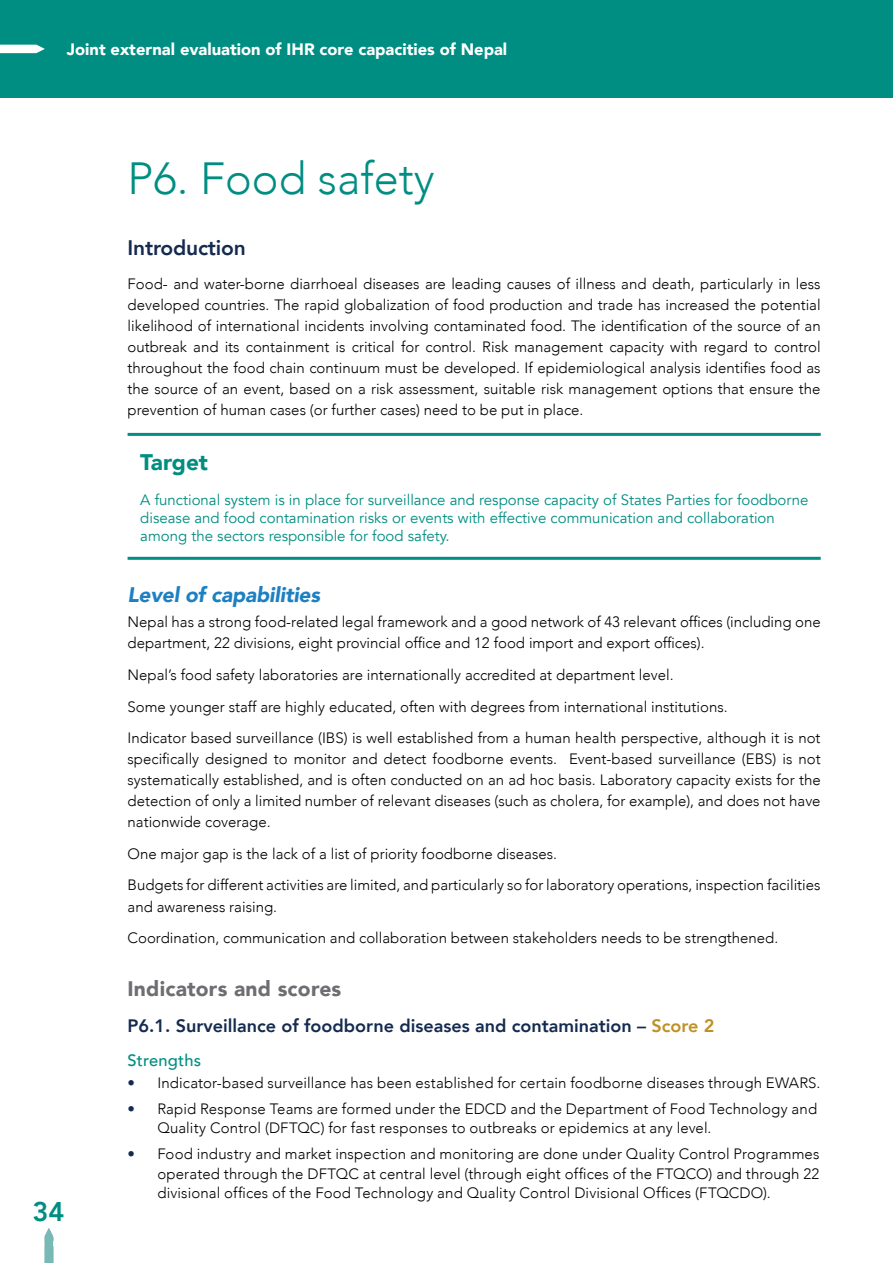
<style>
.page{position:relative;width:893px;height:1263px;background:#fff}
.page>*{position:absolute;margin:0;border:0;box-sizing:border-box;transform-origin:0 0}
.Prevent_H1{font:300 45px "Avenir";color:#008e82}
.t1{font:800 27px "Avenir";color:#008e82}
.Prevent_-_target_h1{font:900 22.5px "Avenir";color:#008e82}
.H2_capabilities{font:italic 900 21px "Avenir";letter-spacing:-.01em;color:#1d80c2}
.H3_-_gray_indictors{font:900 21px "Avenir";letter-spacing:.01em;color:#6d6e71}
.Introdution__green_7{font:800 21px "Avenir";letter-spacing:-.01em;color:#142a4f}
.P1_1__bold_conde{font:800 18px "Avenir";color:#142a4f}
.t2{font:900 16.5px "Avenir";color:#fff}
.H4_-_stenght_best_it{font:500 16.5px "Avenir";letter-spacing:.01em;color:#008e82}
.content_TXT_COURANT{font:300 15px/21px "Avenir";color:#000;text-align:justify}
.Bullet_1{font:300 15px/19.5px "Avenir";letter-spacing:.01em;color:#000}
.Prevent_-_target_tex{font:15px/18px "Avenir";color:#008e82}
.s1{color:#be9025}
.s2{font-weight:800;color:#142a4f}
</style>
<div class="page">
<div style="left:0;top:0;width:893px;height:98px;background:#008e82"></div>
<svg style="left:0;top:45px;width:45px;height:8px"></svg>
<svg style="left:45px;top:1228px;width:8px;height:35px"></svg>
<hr style="left:128px;top:557px;width:693px;height:3px;background:#008e82">
<hr style="left:128px;top:433px;width:693px;height:3px;background:#008e82">
<p class="t2" style="left:67px;top:35px;width:442px">Joint external evaluation of IHR core capacities of Nepal</p>
<h2 class="t1" style="left:33px;top:1191px;width:33px">34</h2>
<h2 class="Prevent_H1" style="left:128px;top:152px;width:308px">P6. Food safety</h2>
<h3 class="Introdution__green_7" style="left:128px;top:232px;width:120px">Introduction</h3>
<p class="content_TXT_COURANT" style="left:128px;top:273px;width:695px">Food- and water-borne diarrhoeal diseases are leading causes of illness and death, particularly in less developed countries. The rapid globalization of food production and trade has increased the potential likelihood of international incidents involving contaminated food. The identification of the source of an outbreak and its containment is critical for control. Risk management capacity with regard to control throughout the food chain continuum must be developed. If epidemiological analysis identifies food as the source of an event, based on a risk assessment, suitable risk management options that ensure the prevention of human cases (or further cases) need to be put in place.</p>
<h4 class="Prevent_-_target_h1" style="left:140px;top:442px;width:69px">Target</h4>
<p class="Prevent_-_target_tex" style="left:140px;top:491px;width:670px">A functional system is in place for surveillance and response capacity of States Parties for foodborne disease and food contamination risks or events with effective communication and collaboration among the sectors responsible for food safety.</p>
<h5 class="H2_capabilities" style="left:128px;top:577px;width:194px">Level of capabilities</h5>
<p class="content_TXT_COURANT" style="left:128px;top:612px;width:695px">Nepal has a strong food-related legal framework and a good network of 43 relevant offices (including one department, 22 divisions, eight provincial office and 12 food import and export offices).</p>
<p class="content_TXT_COURANT" style="left:128px;top:664px;width:548px">Nepal’s food safety laboratories are internationally accredited at department level.</p>
<p class="content_TXT_COURANT" style="left:128px;top:696px;width:602px">Some younger staff are highly educated, often with degrees from international institutions.</p>
<p class="content_TXT_COURANT" style="left:128px;top:727px;width:695px">Indicator based surveillance (IBS) is well established from a human health perspective, although it is not specifically designed to monitor and detect foodborne events. Event-based surveillance (EBS) is not systematically established, and is often conducted on an ad hoc basis. Laboratory capacity exists for the detection of only a limited number of relevant diseases (such as cholera, for example), and does not have nationwide coverage.</p>
<p class="content_TXT_COURANT" style="left:128px;top:843px;width:431px">One major gap is the lack of a list of priority foodborne diseases.</p>
<p class="content_TXT_COURANT" style="left:128px;top:875px;width:695px">Budgets for different activities are limited, and particularly so for laboratory operations, inspection facilities and awareness raising.</p>
<p class="content_TXT_COURANT" style="left:128px;top:927px;width:652px">Coordination, communication and collaboration between stakeholders needs to be strengthened.</p>
<h6 class="H3_-_gray_indictors" style="left:128px;top:971px;width:215px">Indicators and scores</h6>
<p class="P1_1__bold_conde" style="left:128px;top:1012px;width:588px">P6.1. Surveillance of foodborne diseases and contamination – <span class="s1">Score 2</span></p>
<p class="H4_-_stenght_best_it" style="left:128px;top:1046px;width:75px">Strengths</p>
<p class="Bullet_1" style="left:128px;top:1073px;width:694px"><span class="s2">•</span> Indicator-based surveillance has been established for certain foodborne diseases through EWARS.</p>
<p class="Bullet_1" style="left:157px;top:1099px;width:661px;text-indent:-30px"><span class="s2">•</span> Rapid Response Teams are formed under the EDCD and the Department of Food Technology and<br>Quality Control (DFTQC) for fast responses to outbreaks or epidemics at any level.</p>
<p class="Bullet_1" style="left:157px;top:1144px;width:664px;text-align:justify;text-indent:-30px"><span class="s2">•</span> Food industry and market inspection and monitoring are done under Quality Control Programmes operated through the DFTQC at central level (through eight offices of the FTQCO) and through 22 divisional offices of the Food Technology and Quality Control Divisional Offices (FTQCDO).</p>
</div>
